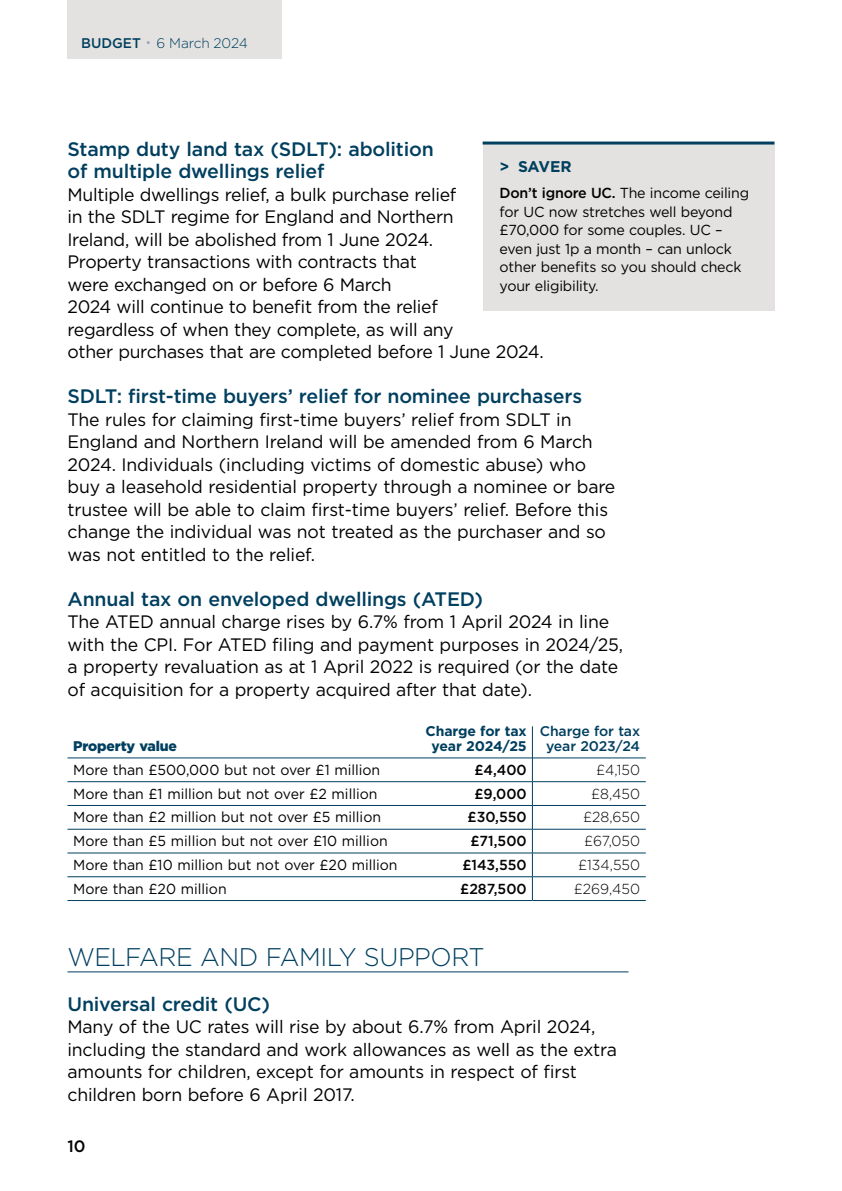
<style>
.page{position:relative;width:842px;height:1191px;background:#fff}
.page>*{position:absolute;margin:0;border:0;box-sizing:border-box;transform-origin:0 0}
.t1{font:300 25.6px "Gotham";letter-spacing:-.02em;color:#003f5f}
.t2{font:500 19.6px/22.6px "Gotham";letter-spacing:-.01em;color:#003f5f}
.t3{font:18px/22.4px "Gotham";letter-spacing:-.01em;color:#000}
.t4{font:500 16.4px "Gotham";color:#000}
.t5{font:700 15.6px "Gotham";letter-spacing:-.02em;color:#003f5f}
.t6{font:14.4px/18.6px "Gotham";color:#000}
.t7{font:500 14.4px "Gotham";color:#000}
.t8{font:300 14.4px "Gotham";color:#000}
.t9{font:300 14px "Gotham";letter-spacing:-.01em;color:#003f5f}
.t10{font:700 14px/15px "Gotham";letter-spacing:-.01em;color:#003f5f;text-align:center}
.t11{font:500 14px/15px "Gotham";letter-spacing:-.01em;color:#003f5f;text-align:center}
.t12{font:900 14px "Gotham";letter-spacing:-.01em;color:#003f5f}
.s1{font-weight:500}
</style>
<div class="page">
<div style="left:67px;top:0;width:215px;height:58px;background:#e3e2e0"></div>
<hr style="left:67px;top:900px;width:352px;height:1px;background:#003f5f">
<hr style="left:419px;top:900px;width:113px;height:1px;background:#003f5f">
<hr style="left:532px;top:900px;width:114px;height:1px;background:#003f5f">
<hr style="left:67px;top:757px;width:352px;height:1px;background:#003f5f">
<hr style="left:419px;top:757px;width:113px;height:1px;background:#003f5f">
<hr style="left:533px;top:757px;width:113px;height:1px;background:#003f5f">
<hr style="left:67px;top:781px;width:352px;height:1px;background:#003f5f">
<hr style="left:419px;top:781px;width:113px;height:1px;background:#003f5f">
<hr style="left:532px;top:781px;width:114px;height:1px;background:#003f5f">
<hr style="left:67px;top:805px;width:352px;height:1px;background:#003f5f">
<hr style="left:419px;top:805px;width:113px;height:1px;background:#003f5f">
<hr style="left:532px;top:805px;width:114px;height:1px;background:#003f5f">
<hr style="left:67px;top:829px;width:352px;height:1px;background:#003f5f">
<hr style="left:419px;top:829px;width:113px;height:1px;background:#003f5f">
<hr style="left:532px;top:829px;width:114px;height:1px;background:#003f5f">
<hr style="left:67px;top:852px;width:352px;height:1px;background:#003f5f">
<hr style="left:419px;top:852px;width:113px;height:1px;background:#003f5f">
<hr style="left:532px;top:852px;width:114px;height:1px;background:#003f5f">
<hr style="left:67px;top:876px;width:352px;height:1px;background:#003f5f">
<hr style="left:419px;top:876px;width:113px;height:1px;background:#003f5f">
<hr style="left:532px;top:876px;width:114px;height:1px;background:#003f5f">
<hr style="left:532px;top:726px;width:1px;height:32px;background:#003f5f">
<svg style="left:532px;top:758px;width:1px;height:142px"></svg>
<hr style="left:67px;top:971px;width:561px;height:1px;background:#003f5f">
<div style="left:483px;top:142px;width:291px;height:168px;background:#e3e2e0"></div>
<hr style="left:483px;top:141px;width:291px;height:3px;background:#003f5f">
<p class="t9" style="left:81px;top:34px;width:168px"><span class="s1">BUDGET</span> <sup>●</sup> 6 March 2024</p>
<p class="t9" style="left:157px;top:34px;width:97px">15 March 2023</p>
<p class="t2" style="left:67px;top:137px;width:368px">Stamp duty land tax (SDLT): abolition of multiple dwellings relief</p>
<p class="t3" style="left:67px;top:183px;width:478px">Multiple dwellings relief, a bulk purchase relief<br>in the SDLT regime for England and Northern<br>Ireland, will be abolished from 1 June 2024.<br>Property transactions with contracts that<br>were exchanged on or before 6 March<br>2024 will continue to benefit from the relief<br>regardless of when they complete, as will any<br>other purchases that are completed before 1 June 2024.</p>
<p class="t2" style="left:67px;top:385px;width:516px">SDLT: first-time buyers’ relief for nominee purchasers</p>
<p class="t3" style="left:67px;top:408px;width:549px">The rules for claiming first-time buyers’ relief from SDLT in England and Northern Ireland will be amended from 6 March 2024. Individuals (including victims of domestic abuse) who buy a leasehold residential property through a nominee or bare trustee will be able to claim first-time buyers’ relief. Before this change the individual was not treated as the purchaser and so was not entitled to the relief.</p>
<p class="t2" style="left:67px;top:587px;width:417px">Annual tax on enveloped dwellings (ATED)</p>
<p class="t3" style="left:67px;top:610px;width:557px">The ATED annual charge rises by 6.7% from 1 April 2024 in line with the CPI. For ATED filing and payment purposes in 2024/25, a property revaluation as at 1 April 2022 is required (or the date of acquisition for a property acquired after that date).</p>
<p class="t5" style="left:500px;top:156px;width:73px">&gt; SAVER</p>
<p class="t6" style="left:500px;top:183px;width:251px"><span class="s1">Don’t ignore UC.</span> The income ceiling for UC now stretches well beyond £70,000 for some couples. UC – even just 1p a month – can unlock other benefits so you should check your eligibility.</p>
<p class="t12" style="left:73px;top:736px;width:105px">Property value</p>
<p class="t10" style="left:426px;top:723px;width:103px">Charge for tax year 2024/25</p>
<p class="t11" style="left:540px;top:723px;width:102px">Charge for tax year 2023/24</p>
<p class="t6" style="left:73px;top:760px;width:309px">More than £500,000 but not over £1 million</p>
<p class="t7" style="left:475px;top:760px;width:54px">£4,400</p>
<p class="t8" style="left:596px;top:760px;width:45px">£4,150</p>
<p class="t6" style="left:73px;top:784px;width:306px">More than £1 million but not over £2 million</p>
<p class="t7" style="left:474px;top:784px;width:54px">£9,000</p>
<p class="t8" style="left:591px;top:784px;width:50px">£8,450</p>
<p class="t6" style="left:73px;top:807px;width:309px">More than £2 million but not over £5 million</p>
<p class="t7" style="left:468px;top:808px;width:61px">£30,550</p>
<p class="t8" style="left:583px;top:808px;width:58px">£28,650</p>
<p class="t6" style="left:73px;top:831px;width:316px">More than £5 million but not over £10 million</p>
<p class="t7" style="left:470px;top:831px;width:58px">£71,500</p>
<p class="t8" style="left:584px;top:832px;width:58px">£67,050</p>
<p class="t6" style="left:73px;top:855px;width:326px">More than £10 million but not over £20 million</p>
<p class="t7" style="left:462px;top:855px;width:66px">£143,550</p>
<p class="t8" style="left:578px;top:855px;width:63px">£134,550</p>
<p class="t6" style="left:73px;top:879px;width:155px">More than £20 million</p>
<p class="t7" style="left:460px;top:879px;width:68px">£287,500</p>
<p class="t8" style="left:574px;top:879px;width:68px">£269,450</p>
<h1 class="t1" style="left:67px;top:940px;width:419px">WELFARE AND FAMILY SUPPORT</h1>
<p class="t2" style="left:67px;top:992px;width:204px">Universal credit (UC)</p>
<p class="t3" style="left:67px;top:1015px;width:551px">Many of the UC rates will rise by about 6.7% from April 2024, including the standard and work allowances as well as the extra amounts for children, except for amounts in respect of first children born before 6 April 2017.</p>
<p class="t4" style="left:67px;top:1135px;width:19px">10</p>
</div>
